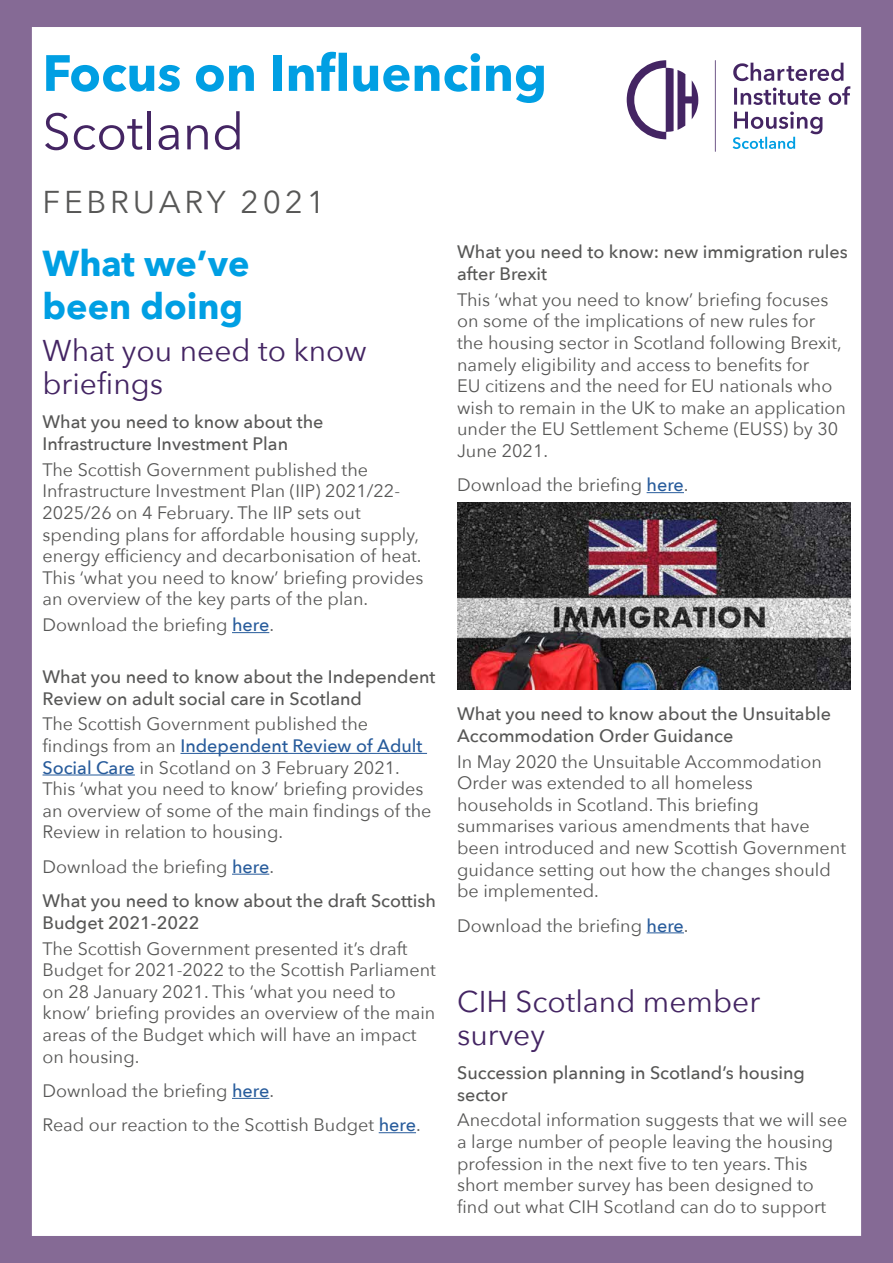
<style>
.page{position:relative;width:893px;height:1263px;background:#856a95}
.page>*{position:absolute;margin:0;border:0;box-sizing:border-box;transform-origin:0 0}
.t1{font:700 50.55px "Avenir Next";color:#009fe3}
.t2{font:50.55px "Avenir Next";color:#442563}
.t3{font:700 36px/43.2px "Avenir Next";color:#009fe3}
.t4{font:31.5px "Avenir Next";letter-spacing:.12em;color:#575756}
.t5{font:30px/33px "Avenir Next";color:#442563}
.t6{font:18px/21.6px "Avenir Next";color:#575756}
.t7{font:500 18px/21.6px "Avenir Next";color:#575756}
.s1{font-weight:500;color:#275b9b}
.s2{font-weight:400}
.s3{color:#275b9b}
</style>
<div class="page">
<div style="left:32px;top:27px;width:829px;height:1209px;background:#fff"></div>
<svg style="left:733px;top:63px;width:117px;height:42px;background:#c9c0d2"></svg>
<svg style="left:627px;top:60px;width:71px;height:79px;background:#bcb1c7"></svg>
<svg style="left:733px;top:111px;width:89px;height:38px;background:#cad2e2"></svg>
<hr style="left:715px;top:60px;width:1px;height:92px;background:#442563">
<hr style="left:232px;top:632px;width:37px;height:1px;background:#275b9b">
<hr style="left:180px;top:753px;width:247px;height:1px;background:#275b9b">
<hr style="left:43px;top:774px;width:92px;height:1px;background:#275b9b">
<hr style="left:232px;top:874px;width:37px;height:1px;background:#275b9b">
<hr style="left:232px;top:1098px;width:37px;height:1px;background:#275b9b">
<hr style="left:379px;top:1132px;width:37px;height:1px;background:#275b9b">
<hr style="left:647px;top:492px;width:37px;height:1px;background:#275b9b">
<hr style="left:647px;top:932px;width:37px;height:1px;background:#275b9b">
<img style="left:457px;top:502px;width:393px;height:188px">
<h1 class="t1" style="left:43px;top:29px;width:506px">Focus on Influencing</h1>
<h1 class="t2" style="left:43px;top:89px;width:203px">Scotland</h1>
<h3 class="t4" style="left:43px;top:176px;width:284px">FEBRUARY 2021</h3>
<h2 class="t3" style="left:43px;top:241px;width:209px">What we’ve been doing</h2>
<h3 class="t5" style="left:43px;top:333px;width:326px">What you need to know briefings</h3>
<p class="t7" style="left:43px;top:411px;width:282px">What you need to know about the<br>Infrastructure Investment Plan</p>
<p class="t6" style="left:43px;top:458px;width:382px">The Scottish Government published the Infrastructure Investment Plan (IIP) 2021/22- 2025/26 on 4 February. The IIP sets out spending plans for affordable housing supply, energy efficiency and decarbonisation of heat.<br>This ‘what you need to know’ briefing provides an overview of the key parts of the plan.</p>
<p class="t6" style="left:43px;top:613px;width:233px">Download the briefing <span class="s1">here</span>.</p>
<p class="t7" style="left:43px;top:665px;width:394px">What you need to know about the Independent<br>Review on adult social care in Scotland</p>
<p class="t6" style="left:43px;top:713px;width:391px">The Scottish Government published the findings from an <span class="s1">Independent Review of Adult Social Care</span> in Scotland on 3 February 2021.<br>This ‘what you need to know’ briefing provides an overview of some of the main findings of the Review in relation to housing.</p>
<p class="t7" style="left:43px;top:849px;width:395px;line-height:34.3px"><span class="s2">Download the briefing</span> <span class="s3">here</span><span class="s2">.<br></span>What you need to know about the draft Scottish</p>
<p class="t7" style="left:43px;top:911px;width:159px">Budget 2021-2022</p>
<p class="t6" style="left:43px;top:937px;width:395px">The Scottish Government presented it’s draft Budget for 2021-2022 to the Scottish Parliament on 28 January 2021. This ‘what you need to know’ briefing provides an overview of the main areas of the Budget which will have an impact on housing.</p>
<p class="t6" style="left:43px;top:1073px;width:380px;line-height:34.3px">Download the briefing <span class="s1">here</span>.<br>Read our reaction to the Scottish Budget <span class="s1">here</span>.</p>
<p class="t7" style="left:457px;top:241px;width:392px">What you need to know: new immigration rules after Brexit</p>
<p class="t6" style="left:457px;top:288px;width:390px">This ‘what you need to know’ briefing focuses on some of the implications of new rules for the housing sector in Scotland following Brexit, namely eligibility and access to benefits for<br>EU citizens and the need for EU nationals who wish to remain in the UK to make an application under the EU Settlement Scheme (EUSS) by 30<br>June 2021.</p>
<p class="t6" style="left:457px;top:473px;width:233px">Download the briefing <span class="s1">here</span>.</p>
<p class="t7" style="left:457px;top:702px;width:375px">What you need to know about the Unsuitable<br>Accommodation Order Guidance</p>
<p class="t6" style="left:457px;top:750px;width:390px">In May 2020 the Unsuitable Accommodation Order was extended to all homeless households in Scotland. This briefing summarises various amendments that have been introduced and new Scottish Government guidance setting out how the changes should be implemented.</p>
<p class="t6" style="left:457px;top:914px;width:233px">Download the briefing <span class="s1">here</span>.</p>
<h3 class="t5" style="left:457px;top:983px;width:305px">CIH Scotland member survey</h3>
<p class="t7" style="left:457px;top:1061px;width:349px">Succession planning in Scotland’s housing sector</p>
<p class="t6" style="left:457px;top:1108px;width:392px">Anecdotal information suggests that we will see a large number of people leaving the housing profession in the next five to ten years. This short member survey has been designed to find out what CIH Scotland can do to support</p>
</div>
